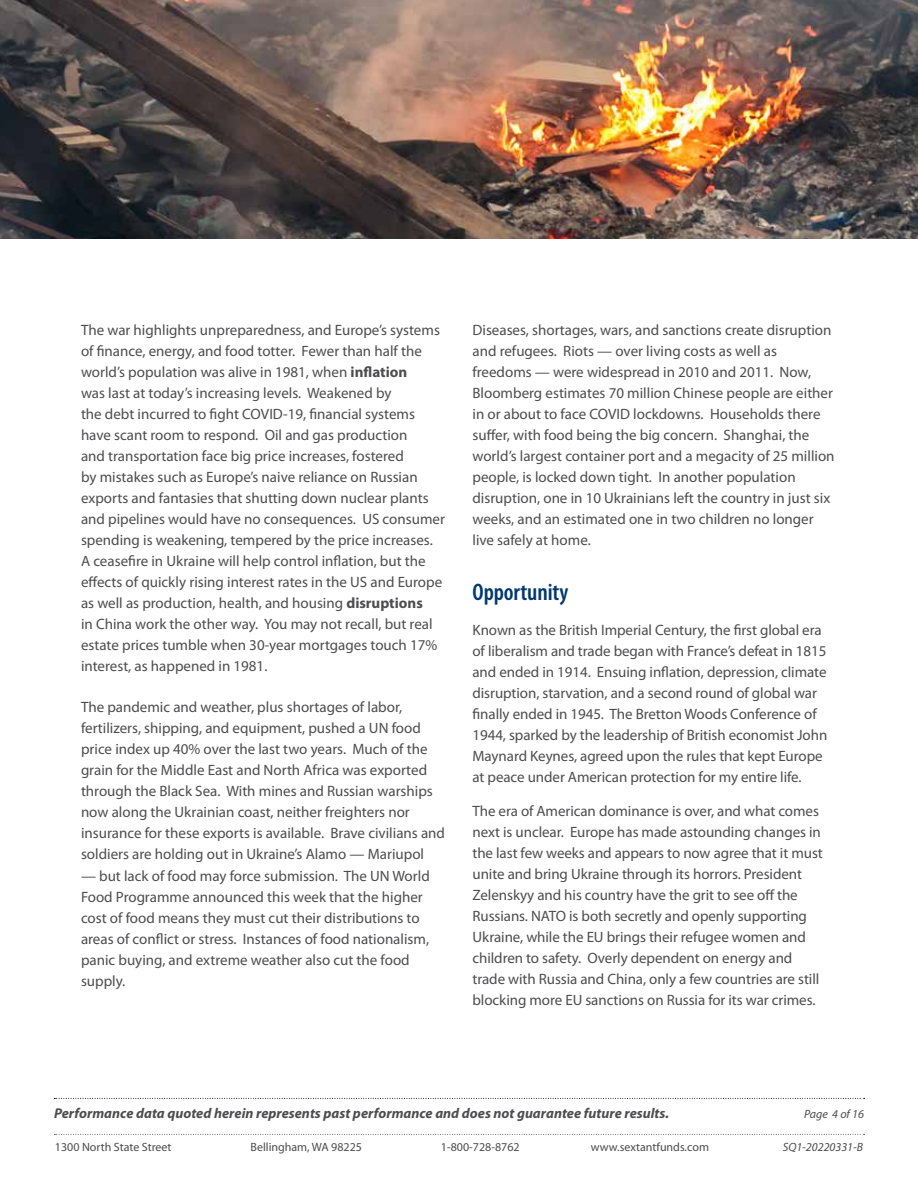
<style>
.page{position:relative;width:918px;height:1188px;background:#fff}
.page>*{position:absolute;margin:0;border:0;box-sizing:border-box;transform-origin:0 0}
.t1{font:600 condensed 24px "Myriad Pro";letter-spacing:-.005em;color:#003970}
.t2{font:15px/21px "Myriad Pro";color:#4d4d4f}
.t3{font:italic 700 14.25px "Myriad Pro";color:#4d4d4f}
.t4{font:12px "Myriad Pro";color:#4d4d4f}
.t5{font:italic 12px "Myriad Pro";color:#4d4d4f}
.s1{font-weight:700}
</style>
<div class="page">
<svg style="left:54px;top:1134px;width:811px;height:1px"></svg>
<svg style="left:54px;top:1098px;width:811px;height:1px"></svg>
<img style="left:0;top:0;width:918px;height:238px">
<p class="t2" style="left:81px;top:319px;width:365px">The war highlights unpreparedness, and Europe’s systems of finance, energy, and food totter. Fewer than half the world’s population was alive in 1981, when <span class="s1">inflation<br></span>was last at today’s increasing levels. Weakened by<br>the debt incurred to fight COVID-19, financial systems have scant room to respond. Oil and gas production<br>and transportation face big price increases, fostered<br>by mistakes such as Europe’s naive reliance on Russian exports and fantasies that shutting down nuclear plants and pipelines would have no consequences. US consumer spending is weakening, tempered by the price increases.<br>A ceasefire in Ukraine will help control inflation, but the effects of quickly rising interest rates in the US and Europe as well as production, health, and housing <span class="s1">disruptions<br></span>in China work the other way. You may not recall, but real estate prices tumble when 30-year mortgages touch 17% interest, as happened in 1981.</p>
<p class="t2" style="left:81px;top:697px;width:366px">The pandemic and weather, plus shortages of labor, fertilizers, shipping, and equipment, pushed a UN food price index up 40% over the last two years. Much of the grain for the Middle East and North Africa was exported through the Black Sea. With mines and Russian warships now along the Ukrainian coast, neither freighters nor insurance for these exports is available. Brave civilians and soldiers are holding out in Ukraine’s Alamo — Mariupol</p>
<p class="t2" style="left:81px;top:865px;width:350px">— but lack of food may force submission. The UN World Food Programme announced this week that the higher cost of food means they must cut their distributions to areas of conflict or stress. Instances of food nationalism, panic buying, and extreme weather also cut the food supply.</p>
<p class="t2" style="left:472px;top:319px;width:364px">Diseases, shortages, wars, and sanctions create disruption and refugees. Riots — over living costs as well as freedoms — were widespread in 2010 and 2011. Now, Bloomberg estimates 70 million Chinese people are either in or about to face COVID lockdowns. Households there suffer, with food being the big concern. Shanghai, the world’s largest container port and a megacity of 25 million people, is locked down tight. In another population disruption, one in 10 Ukrainians left the country in just six weeks, and an estimated one in two children no longer live safely at home.</p>
<h1 class="t1" style="left:472px;top:577px;width:97px">Opportunity</h1>
<p class="t2" style="left:472px;top:619px;width:356px">Known as the British Imperial Century, the first global era of liberalism and trade began with France’s defeat in 1815 and ended in 1914. Ensuing inflation, depression, climate disruption, starvation, and a second round of global war finally ended in 1945. The Bretton Woods Conference of 1944, sparked by the leadership of British economist John Maynard Keynes, agreed upon the rules that kept Europe at peace under American protection for my entire life.</p>
<p class="t2" style="left:472px;top:800px;width:352px">The era of American dominance is over, and what comes next is unclear. Europe has made astounding changes in the last few weeks and appears to now agree that it must unite and bring Ukraine through its horrors. President Zelenskyy and his country have the grit to see off the Russians. NATO is both secretly and openly supporting Ukraine, while the EU brings their refugee women and children to safety. Overly dependent on energy and trade with Russia and China, only a few countries are still blocking more EU sanctions on Russia for its war crimes.</p>
<p class="t3" style="left:54px;top:1104px;width:617px">Performance data quoted herein represents past performance and does not guarantee future results.</p>
<p class="t5" style="left:804px;top:1106px;width:61px">Page 4 of 16</p>
<p class="t4" style="left:55px;top:1140px;width:118px">1300 North State Street</p>
<p class="t4" style="left:250px;top:1140px;width:113px">Bellingham, WA 98225</p>
<p class="t4" style="left:441px;top:1140px;width:80px">1-800-728-8762</p>
<p class="t4" style="left:591px;top:1140px;width:120px">www.sextantfunds.com</p>
<p class="t5" style="left:783px;top:1140px;width:82px">SQ1-20220331-B</p>
</div>
